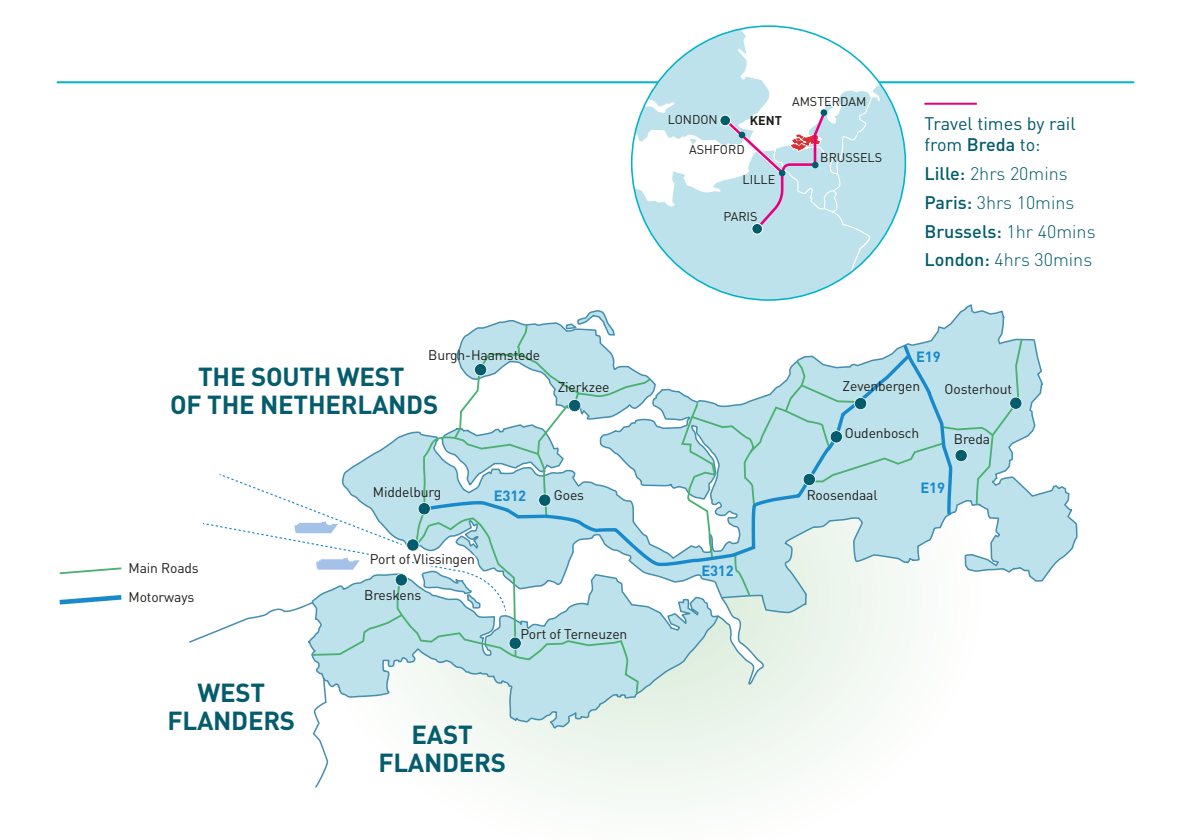
<style>
.page{position:relative;width:1191px;height:840px;background:#fff}
.page>*{position:absolute;margin:0;border:0;box-sizing:border-box;transform-origin:0 0}
.t1{font:700 25.8px/28px "DIN";letter-spacing:-.01em;color:#045c6c;text-align:center}
.t2{font:300 18px/28.6px "DIN";color:#005b6b}
.t3{font:18px/21.6px "DIN";color:#005b6b}
.t4{font:700 14.6px "DIN";letter-spacing:-.01em;color:#188acb}
.t5{font:13.8px "DIN";letter-spacing:-.01em;color:#1e1e1c}
.t6{font:12.6px "DIN";color:#1d1d1b}
.t7{font:700 12.6px "DIN";color:#1d1d1b}
.s1{font-weight:500}
</style>
<div class="page">
<hr style="left:57px;top:81px;width:1077px;height:2px;background:#00b3c9">
<div style="left:719px;top:684px;width:154px;height:34px;background:#edf6ee"></div>
<svg style="left:656px;top:304px;width:421px;height:278px"></svg>
<svg style="left:656px;top:573px;width:63px;height:155px;background:#daece8"></svg>
<svg style="left:656px;top:354px;width:25px;height:211px"></svg>
<svg style="left:60px;top:567px;width:61px;height:7px"></svg>
<svg style="left:60px;top:595px;width:61px;height:9px"></svg>
<svg style="left:681px;top:339px;width:341px;height:345px"></svg>
<svg style="left:189px;top:310px;width:467px;height:477px"></svg>
<svg style="left:631px;top:26px;width:274px;height:274px"></svg>
<div style="left:738px;top:132px;width:7px;height:6px;background:#005b6b;border-radius:50%"></div>
<hr style="left:924px;top:103px;width:53px;height:2px;background:#e6007d">
<p class="t5" style="left:428px;top:346px;width:113px">Burgh-Haamstede</p>
<h1 class="t1" style="left:170px;top:361px;width:269px">THE SOUTH WEST<br>OF THE NETHERLANDS</h1>
<p class="t5" style="left:558px;top:378px;width:53px">Zierkzee</p>
<p class="t5" style="left:129px;top:559px;width:72px">Main Roads</p>
<p class="t5" style="left:129px;top:588px;width:67px">Motorways</p>
<h1 class="t1" style="left:167px;top:676px;width:129px">WEST<br>FLANDERS</h1>
<p class="t5" style="left:373px;top:483px;width:70px">Middelburg</p>
<p class="t4" style="left:494px;top:485px;width:34px">E312</p>
<p class="t5" style="left:554px;top:486px;width:32px">Goes</p>
<p class="t5" style="left:370px;top:549px;width:107px">Port of Vlissingen</p>
<p class="t5" style="left:364px;top:586px;width:59px">Breskens</p>
<p class="t5" style="left:520px;top:624px;width:108px">Port of Terneuzen</p>
<h1 class="t1" style="left:378px;top:719px;width:129px">EAST<br>FLANDERS</h1>
<p class="t6" style="left:792px;top:94px;width:76px">AMSTERDAM</p>
<p class="t6" style="left:668px;top:112px;width:51px">LONDON</p>
<p class="t7" style="left:750px;top:112px;width:34px">KENT</p>
<h2 class="t3" style="left:924px;top:112px;width:153px">Travel times by rail from <span class="s1">Breda</span> to:</h2>
<h2 class="t2" style="left:924px;top:159px;width:173px"><span class="s1">Lille:</span> 2hrs 20mins<br><span class="s1">Paris:</span> 3hrs 10mins<br><span class="s1">Brussels:</span> 1hr 40mins<br><span class="s1">London:</span> 4hrs 30mins</h2>
<p class="t6" style="left:689px;top:142px;width:57px">ASHFORD</p>
<p class="t6" style="left:820px;top:149px;width:63px">BRUSSELS</p>
<p class="t6" style="left:742px;top:171px;width:34px">LILLE</p>
<p class="t6" style="left:723px;top:208px;width:36px">PARIS</p>
<p class="t4" style="left:916px;top:346px;width:26px">E19</p>
<p class="t5" style="left:842px;top:377px;width:79px">Zevenbergen</p>
<p class="t5" style="left:844px;top:424px;width:76px">Oudenbosch</p>
<p class="t5" style="left:944px;top:380px;width:69px">Oosterhout</p>
<p class="t5" style="left:954px;top:430px;width:38px">Breda</p>
<p class="t4" style="left:701px;top:560px;width:34px">E312</p>
<p class="t5" style="left:806px;top:486px;width:72px">Roosendaal</p>
<p class="t4" style="left:920px;top:478px;width:26px">E19</p>
</div>
